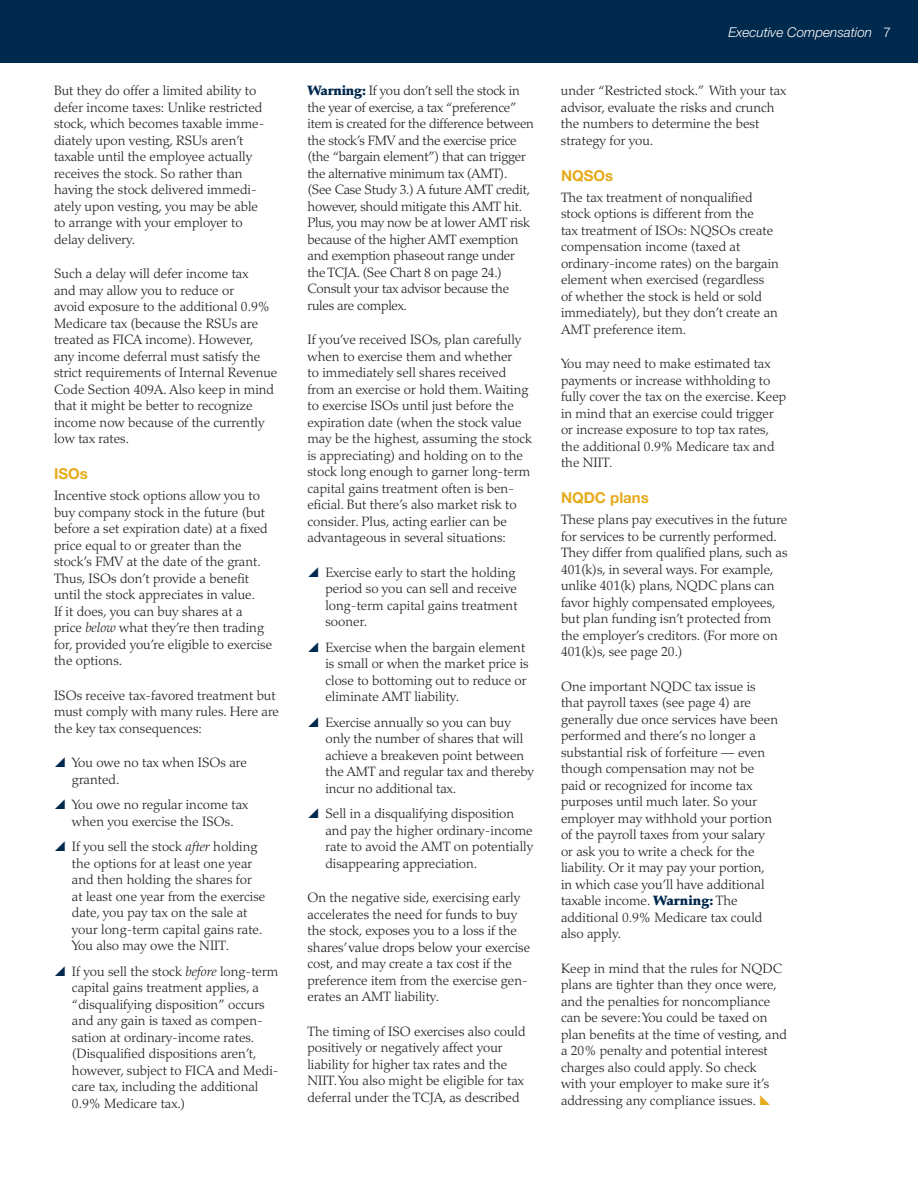
<style>
.page{position:relative;width:918px;height:1188px;background:#fff}
.page>*{position:absolute;margin:0;border:0;box-sizing:border-box;transform-origin:0 0}
.t1{font:700 15px "Helvetica Neue LT Std";color:#e6aa1a}
.t2{font:300 13.5px/16.5px "Palatino LT Std";color:#231f20}
.t3{font:italic 300 13.5px "Helvetica Neue LT Std";color:#fff}
.s1{font-style:italic}
.s2{font-weight:900;color:#00294e}
.s3{font-style:normal}
</style>
<div class="page">
<div style="left:0;top:0;width:918px;height:63px;background:#00294e"></div>
<p class="t2" style="left:54px;top:83px;width:212px">But they do offer a limited ability to defer income taxes: Unlike restricted stock, which becomes taxable imme&shy;diately upon vesting, RSUs aren’t taxable until the employee actually receives the stock. So rather than having the stock delivered immedi&shy;ately upon vesting, you may be able to arrange with your employer to delay delivery.</p>
<p class="t2" style="left:54px;top:266px;width:225px">Such a delay will defer income tax<br>and may allow you to reduce or<br>avoid exposure to the additional 0.9% Medicare tax (because the RSUs are treated as FICA income). However,<br>any income deferral must satisfy the strict requirements of Internal Revenue Code Section 409A. Also keep in mind that it might be better to recognize income now because of the currently low tax rates.</p>
<p class="t1" style="left:54px;top:465px;width:35px">ISOs</p>
<p class="t2" style="left:54px;top:488px;width:220px">Incentive stock options allow you to buy company stock in the future (but before a set expiration date) at a fixed price equal to or greater than the stock’s FMV at the date of the grant.<br>Thus, ISOs don’t provide a benefit until the stock appreciates in value.<br>If it does, you can buy shares at a price <span class="s1">below</span> what they’re then trading for, provided you’re eligible to exercise the options.</p>
<p class="t2" style="left:54px;top:687px;width:227px">ISOs receive tax-favored treatment but must comply with many rules. Here are the key tax consequences:</p>
<p class="t2" style="left:72px;top:755px;width:177px">You owe no tax when ISOs are granted.</p>
<p class="t2" style="left:72px;top:797px;width:178px">You owe no regular income tax when you exercise the ISOs.</p>
<p class="t2" style="left:72px;top:839px;width:195px">If you sell the stock <span class="s1">after</span> holding the options for at least one year and then holding the shares for at least one year from the exercise date, you pay tax on the sale at your long-term capital gains rate.<br>You also may owe the NIIT.</p>
<p class="t2" style="left:72px;top:963px;width:208px">If you sell the stock <span class="s1">before</span> long-term capital gains treatment applies, a “disqualifying disposition” occurs and any gain is taxed as compen&shy;sation at ordinary-income rates. (Disqualified dispositions aren’t, however, subject to FICA and Medi&shy;care tax, including the additional 0.9% Medicare tax.)</p>
<p class="t2" style="left:307px;top:83px;width:228px"><span class="s2">Warning:</span> If you don’t sell the stock in the year of exercise, a tax “preference” item is created for the difference between the stock’s FMV and the exercise price (the “bargain element”) that can trigger the alternative minimum tax (AMT). (See Case Study 3.) A future AMT credit, however, should mitigate this AMT hit.<br>Plus, you may now be at lower AMT risk because of the higher AMT exemption and exemption phaseout range under the TCJA. (See Chart 8 on page 24.)<br>Consult your tax advisor because the rules are complex.</p>
<p class="t2" style="left:307px;top:332px;width:226px">If you’ve received ISOs, plan carefully when to exercise them and whether<br>to immediately sell shares received from an exercise or hold them. Waiting to exercise ISOs until just before the expiration date (when the stock value may be the highest, assuming the stock is appreciating) and holding on to the stock long enough to garner long-term capital gains treatment often is ben&shy;eficial. But there’s also market risk to consider. Plus, acting earlier can be advantageous in several situations:</p>
<p class="t2" style="left:325px;top:564px;width:194px">Exercise early to start the holding period so you can sell and receive long-term capital gains treatment sooner.</p>
<p class="t2" style="left:325px;top:639px;width:205px">Exercise when the bargain element is small or when the market price is close to bottoming out to reduce or eliminate AMT liability.</p>
<p class="t2" style="left:325px;top:714px;width:210px">Exercise annually so you can buy only the number of shares that will achieve a breakeven point between the AMT and regular tax and thereby incur no additional tax.</p>
<p class="t2" style="left:325px;top:806px;width:209px">Sell in a disqualifying disposition and pay the higher ordinary-income rate to avoid the AMT on potentially disappearing appreciation.</p>
<p class="t2" style="left:307px;top:890px;width:224px">On the negative side, exercising early accelerates the need for funds to buy the stock, exposes you to a loss if the shares’ value drops below your exercise cost, and may create a tax cost if the preference item from the exercise gen&shy;erates an AMT liability.</p>
<p class="t2" style="left:307px;top:1023px;width:220px">The timing of ISO exercises also could positively or negatively affect your liability for higher tax rates and the NIIT. You also might be eligible for tax deferral under the TCJA, as described</p>
<p class="t3" style="left:728px;top:24px;width:164px">Executive Compensation <span class="s3">7</span></p>
<p class="t2" style="left:561px;top:83px;width:227px">under “Restricted stock.” With your tax advisor, evaluate the risks and crunch the numbers to determine the best strategy for you.</p>
<p class="t1" style="left:561px;top:166px;width:54px">NQSOs</p>
<p class="t2" style="left:561px;top:189px;width:219px">The tax treatment of nonqualified stock options is different from the<br>tax treatment of ISOs: NQSOs create compensation income (taxed at ordinary-income rates) on the bargain element when exercised (regardless<br>of whether the stock is held or sold immediately), but they don’t create an AMT preference item.</p>
<p class="t2" style="left:561px;top:356px;width:227px">You may need to make estimated tax payments or increase withholding to fully cover the tax on the exercise. Keep in mind that an exercise could trigger or increase exposure to top tax rates, the additional 0.9% Medicare tax and the NIIT.</p>
<p class="t1" style="left:561px;top:489px;width:89px">NQDC plans</p>
<p class="t2" style="left:561px;top:512px;width:228px">These plans pay executives in the future for services to be currently performed.<br>They differ from qualified plans, such as 401(k)s, in several ways. For example, unlike 401(k) plans, NQDC plans can favor highly compensated employees, but plan funding isn’t protected from the employer’s creditors. (For more on 401(k)s, see page 20.)</p>
<p class="t2" style="left:561px;top:678px;width:219px">One important NQDC tax issue is that payroll taxes (see page 4) are generally due once services have been performed and there’s no longer a substantial risk of forfeiture — even though compensation may not be paid or recognized for income tax purposes until much later. So your employer may withhold your portion of the payroll taxes from your salary or ask you to write a check for the liability. Or it may pay your portion, in which case you’ll have additional taxable income. <span class="s2">Warning:</span> The additional 0.9% Medicare tax could also apply.</p>
<p class="t2" style="left:561px;top:960px;width:227px">Keep in mind that the rules for NQDC plans are tighter than they once were, and the penalties for noncompliance can be severe: You could be taxed on plan benefits at the time of vesting, and a 20% penalty and potential interest charges also could apply. So check<br>with your employer to make sure it’s addressing any compliance issues.</p>
</div>
